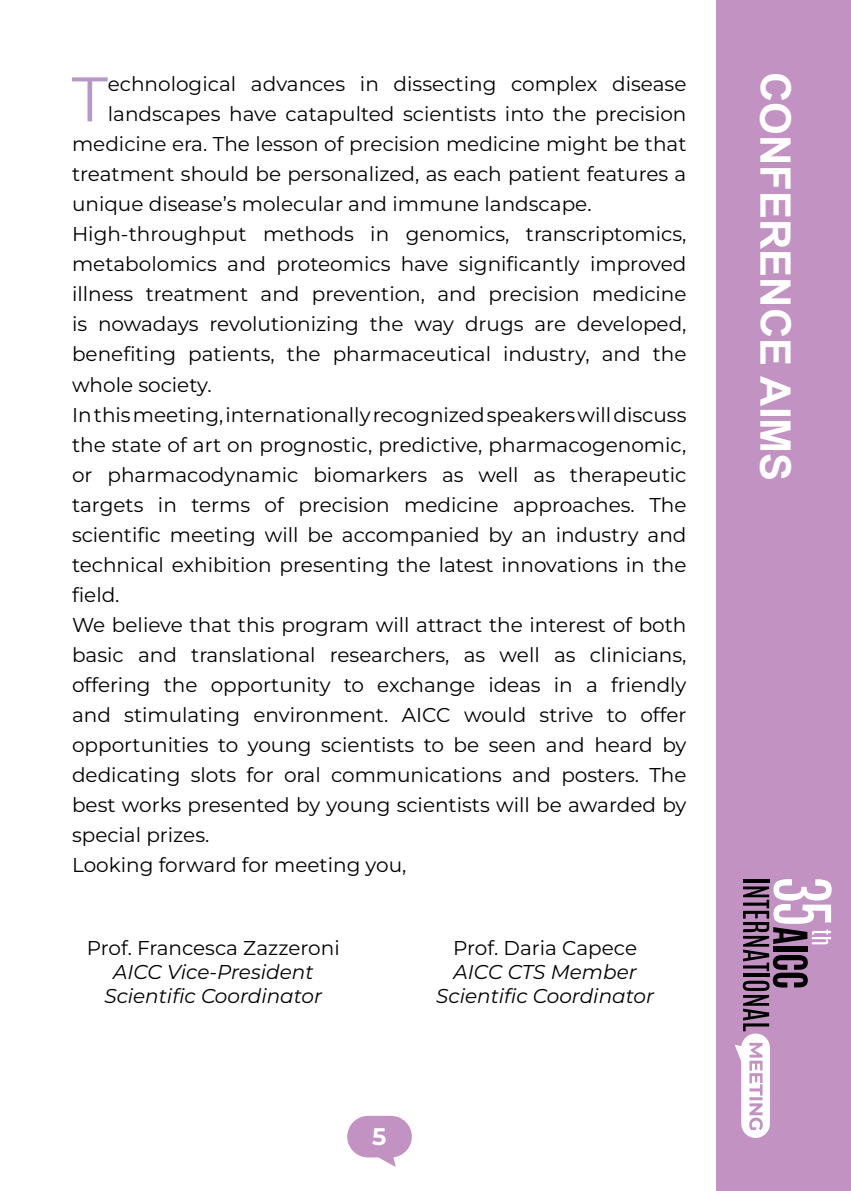
<style>
.page{position:relative;width:851px;height:1191px;background:#fff}
.page>*{position:absolute;margin:0;border:0;box-sizing:border-box;transform-origin:0 0}
.t1{font:62.8px "Montserrat";color:#b698c7}
.t2{font:700 42px "Arial";color:#fff}
.t3{font:100 24px "Montserrat";color:#fff}
.t4{font:20px "Montserrat";color:#000}
.t5{font:italic 100 20px/24px "Montserrat";color:#000;text-align:center}
</style>
<div class="page">
<svg style="left:347px;top:1115px;width:65px;height:52px"></svg>
<div style="left:716px;top:0;width:134px;height:1191px;background:#c292c2"></div>
<svg style="left:735px;top:879px;width:96px;height:259px"></svg>
<h1 class="t1" style="left:72px;top:57px;width:38px">T</h1>
<p class="t4" style="left:108px;top:71px;width:580px">echnological advances in dissecting complex disease</p>
<p class="t4" style="left:108px;top:101px;width:580px">landscapes have catapulted scientists into the precision</p>
<p class="t4" style="left:72px;top:131px;width:615px">medicine era. The lesson of precision medicine might be that</p>
<p class="t4" style="left:72px;top:161px;width:615px">treatment should be personalized, as each patient features a</p>
<p class="t4" style="left:72px;top:191px;width:521px">unique disease’s molecular and immune landscape.</p>
<p class="t4" style="left:72px;top:221px;width:615px">High-throughput methods in genomics, transcriptomics,</p>
<p class="t4" style="left:72px;top:251px;width:615px">metabolomics and proteomics have significantly improved</p>
<p class="t4" style="left:72px;top:281px;width:615px">illness treatment and prevention, and precision medicine</p>
<p class="t4" style="left:72px;top:311px;width:615px">is nowadays revolutionizing the way drugs are developed,</p>
<p class="t4" style="left:72px;top:341px;width:615px">benefiting patients, the pharmaceutical industry, and the</p>
<p class="t4" style="left:72px;top:371px;width:141px">whole society.</p>
<p class="t4" style="left:72px;top:401px;width:615px">In this meeting, internationally recognized speakers will discuss</p>
<p class="t4" style="left:72px;top:431px;width:615px">the state of art on prognostic, predictive, pharmacogenomic,</p>
<p class="t4" style="left:72px;top:461px;width:615px">or pharmacodynamic biomarkers as well as therapeutic</p>
<p class="t4" style="left:72px;top:491px;width:615px">targets in terms of precision medicine approaches. The</p>
<p class="t4" style="left:72px;top:521px;width:615px">scientific meeting will be accompanied by an industry and</p>
<p class="t4" style="left:72px;top:551px;width:615px">technical exhibition presenting the latest innovations in the</p>
<p class="t4" style="left:72px;top:581px;width:49px">field.</p>
<p class="t4" style="left:72px;top:611px;width:615px">We believe that this program will attract the interest of both</p>
<p class="t4" style="left:72px;top:641px;width:616px">basic and translational researchers, as well as clinicians,</p>
<p class="t4" style="left:72px;top:671px;width:615px">offering the opportunity to exchange ideas in a friendly</p>
<p class="t4" style="left:72px;top:701px;width:616px">and stimulating environment. AICC would strive to offer</p>
<p class="t4" style="left:72px;top:731px;width:615px">opportunities to young scientists to be seen and heard by</p>
<p class="t4" style="left:72px;top:761px;width:615px">dedicating slots for oral communications and posters. The</p>
<p class="t4" style="left:72px;top:791px;width:615px">best works presented by young scientists will be awarded by</p>
<p class="t4" style="left:72px;top:821px;width:139px">special prizes.</p>
<p class="t4" style="left:72px;top:851px;width:336px">Looking forward for meeting you,</p>
<p class="t4" style="left:87px;top:934px;width:254px">Prof. Francesca Zazzeroni</p>
<p class="t5" style="left:104px;top:959px;width:219px">AICC Vice-President<br>Scientific Coordinator</p>
<p class="t3" style="left:372px;top:1120px;width:16px">5</p>
<p class="t4" style="left:453px;top:934px;width:185px">Prof. Daria Capece</p>
<p class="t5" style="left:436px;top:959px;width:219px">AICC CTS Member<br>Scientific Coordinator</p>
<h2 class="t2" style="left:802px;top:72px;width:411px;rotate:90deg">CONFERENCE AIMS</h2>
</div>
